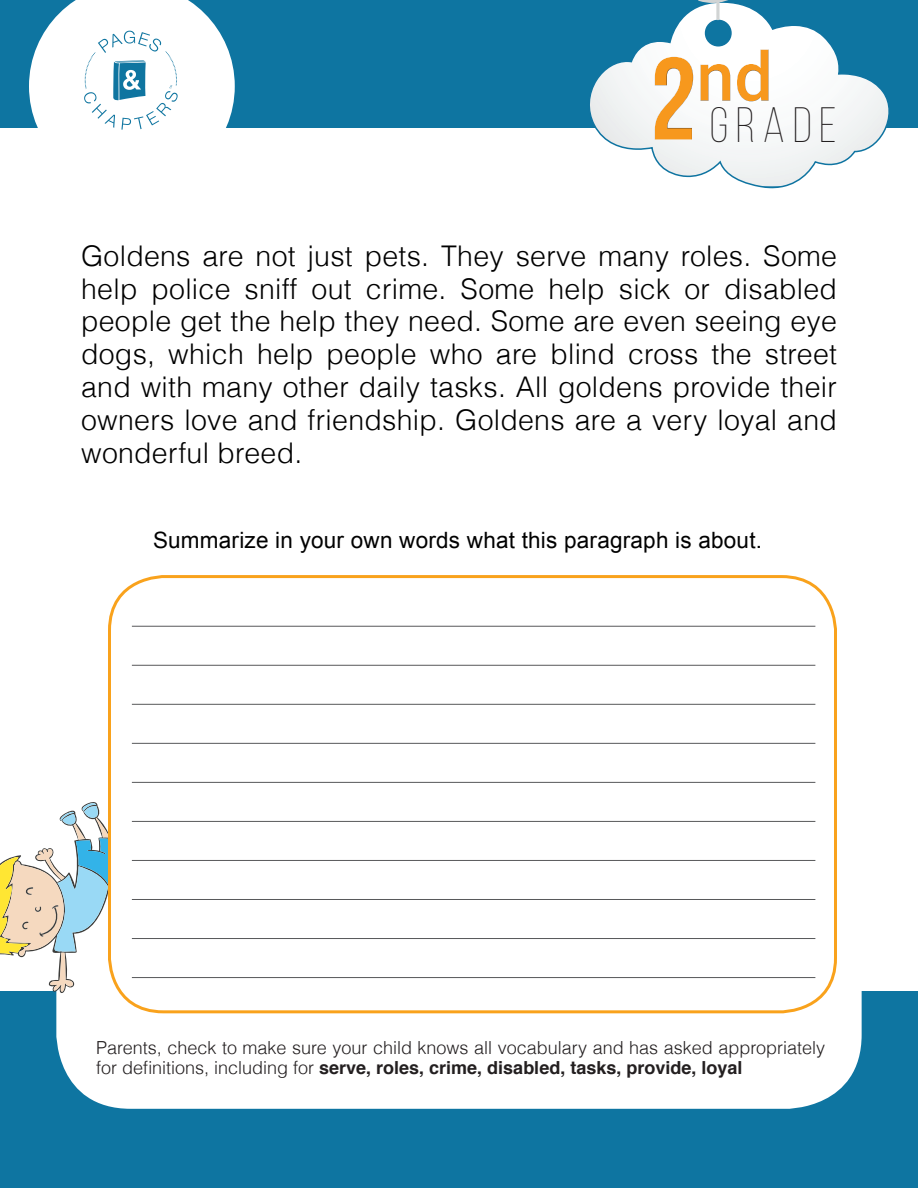
<style>
.page{position:relative;width:918px;height:1188px;background:#fff}
.page>*{position:absolute;margin:0;border:0;box-sizing:border-box;transform-origin:0 0}
.t1{font:500 68.25px "Roboto";color:#f7981d}
.t2{font:300 49.65px "Bebas Neue";letter-spacing:.16em;color:#231f20}
.t3{font:300 28.5px/32.8px "Helvetica";letter-spacing:.01em;color:#000;text-align:justify}
.t4{font:22.5px "Helvetica";letter-spacing:.01em;color:#000}
.t5{font:300 18px/19.8px "Helvetica";color:#231f20}
.s1{font-family:"Bebas Neue";font-weight:700;font-size:117px}
.s2{font-weight:700}
</style>
<div class="page">
<div style="left:0;top:991px;width:918px;height:197px;background:#0e75a1"></div>
<div style="left:56px;top:302px;width:806px;height:807px;background:#fff;border-radius:74px"></div>
<div style="left:0;top:0;width:918px;height:127px;background:#0e75a1"></div>
<svg style="left:29px;top:0;width:206px;height:130px;background:#daeaf0"></svg>
<svg style="left:0;top:802px;width:114px;height:191px"></svg>
<svg style="left:586px;top:3px;width:307px;height:186px"></svg>
<svg style="left:698px;top:0;width:30px;height:3px"></svg>
<svg style="left:716px;top:0;width:4px;height:20px"></svg>
<div style="left:628px;top:29px;width:226px;height:131px;background:#231f20;opacity:.75"></div>
<div style="left:110px;top:577px;width:726px;height:435px;background:#fff;border-radius:54px"></div>
<div style="left:108px;top:575px;width:729px;height:438px;border:3px solid #f9a21c;border-radius:54px"></div>
<hr style="left:132px;top:665px;width:683px;height:1px;background:#57585a">
<hr style="left:132px;top:743px;width:683px;height:1px;background:#57585a">
<hr style="left:132px;top:821px;width:683px;height:1px;background:#57585a">
<hr style="left:132px;top:899px;width:683px;height:1px;background:#57585a">
<hr style="left:132px;top:977px;width:683px;height:1px;background:#57585a">
<hr style="left:132px;top:626px;width:683px;height:1px;background:#57585a">
<hr style="left:132px;top:704px;width:683px;height:1px;background:#57585a">
<hr style="left:132px;top:782px;width:683px;height:1px;background:#57585a">
<hr style="left:132px;top:860px;width:683px;height:1px;background:#57585a">
<hr style="left:132px;top:938px;width:683px;height:1px;background:#57585a">
<h1 class="t1" style="left:650px;top:29px;width:124px"><span class="s1">2</span>nd</h1>
<p class="t2" style="left:710px;top:98px;width:129px">GRADE</p>
<p class="t3" style="left:81px;top:238px;width:757px">Goldens are not just pets. They serve many roles. Some help police sniff out crime. Some help sick or disabled people get the help they need. Some are even seeing eye dogs, which help people who are blind cross the street and with many other daily tasks. All goldens provide their owners love and friendship. Goldens are a very loyal and wonderful breed.</p>
<p class="t4" style="left:153px;top:525px;width:611px">Summarize in your own words what this paragraph is about.</p>
<p class="t5" style="left:96px;top:1037px;width:731px">Parents, check to make sure your child knows all vocabulary and has asked appropriately for definitions, including for <span class="s2">serve, roles, crime, disabled, tasks, provide, loyal</span></p>
</div>
